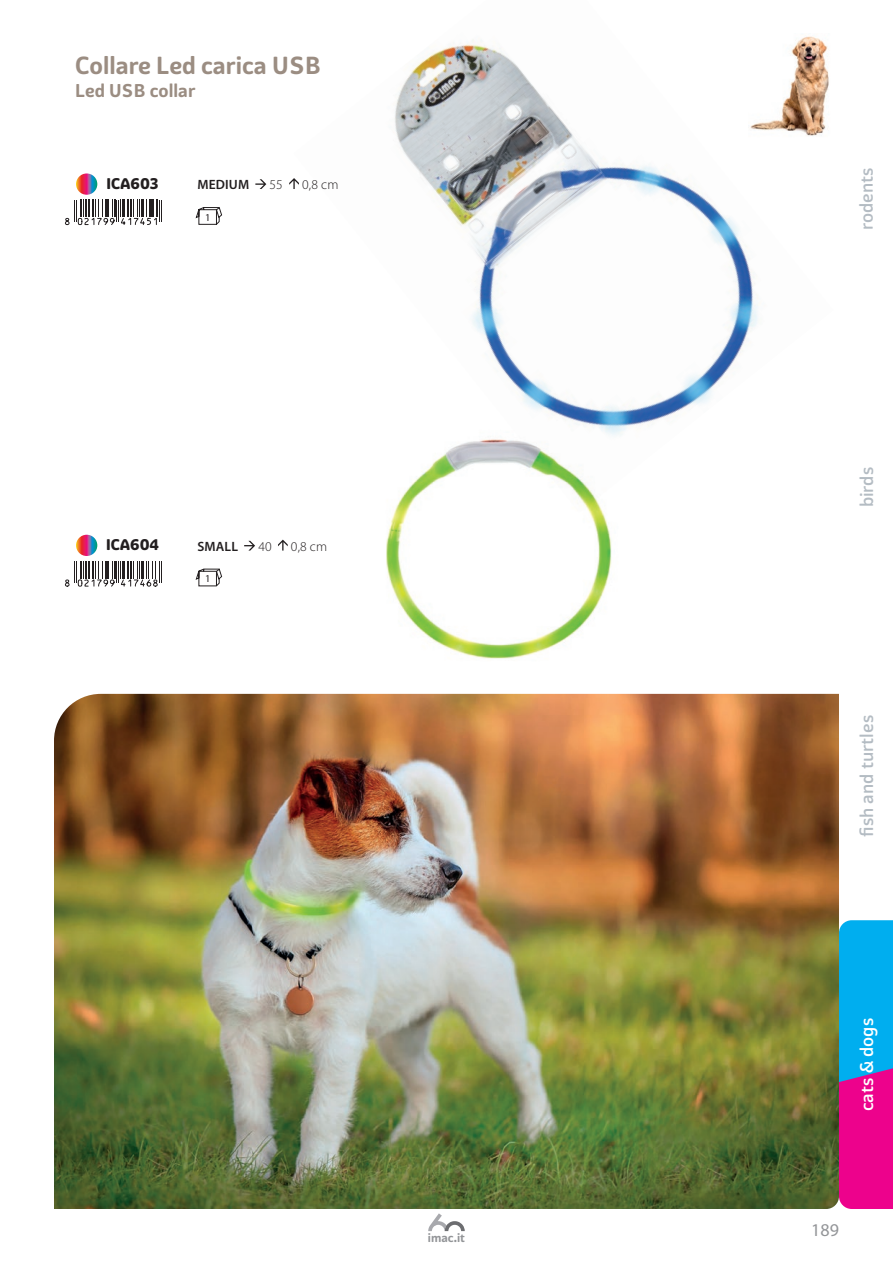
<style>
.page{position:relative;width:893px;height:1263px;background:#fff}
.page>*{position:absolute;margin:0;border:0;box-sizing:border-box;transform-origin:0 0}
.t1{font:700 24px "Graviola Soft";color:#9b8d82}
.t2{font:500 18px "Graviola Soft";color:#b4bcc3}
.t3{font:700 18px "Graviola Soft";color:#9b8d82}
.t4{font:500 18px "Graviola Soft";color:#fff}
.t5{font:18px "Myriad Pro";color:#939598}
.t6{font:800 15px "Graviola Soft";color:#231f20}
.t7{font:300 13.5px "Myriad Pro";letter-spacing:.01em;color:#231f20}
.t8{font:600 13.5px "Myriad Pro";letter-spacing:.01em;color:#231f20}
.t9{font:700 12px "Graviola Soft";color:#939598}
.t10{font:10.5px "Myriad Pro";color:#231f20}
</style>
<div class="page">
<img style="left:394px;top:36px;width:435px;height:390px">
<img style="left:386px;top:408px;width:254px;height:251px">
<svg style="left:196px;top:207px;width:26px;height:18px"></svg>
<svg style="left:76px;top:173px;width:21px;height:22px"></svg>
<svg style="left:255px;top:179px;width:11px;height:10px"></svg>
<svg style="left:289px;top:178px;width:10px;height:11px"></svg>
<svg style="left:65px;top:200px;width:97px;height:25px"></svg>
<svg style="left:196px;top:569px;width:26px;height:17px"></svg>
<svg style="left:76px;top:535px;width:21px;height:21px"></svg>
<svg style="left:244px;top:541px;width:11px;height:10px"></svg>
<svg style="left:278px;top:540px;width:10px;height:11px"></svg>
<svg style="left:65px;top:561px;width:97px;height:26px"></svg>
<img style="left:54px;top:694px;width:785px;height:515px">
<svg style="left:839px;top:920px;width:54px;height:289px;background:#6e5fc1"></svg>
<svg style="left:428px;top:1213px;width:37px;height:18px"></svg>
<h1 class="t1" style="left:75px;top:51px;width:247px">Collare Led carica USB</h1>
<p class="t3" style="left:75px;top:79px;width:122px">Led USB collar</p>
<p class="t6" style="left:106px;top:174px;width:54px">ICA603</p>
<p class="t8" style="left:197px;top:176px;width:53px">MEDIUM</p>
<p class="t7" style="left:270px;top:177px;width:15px">55</p>
<p class="t7" style="left:302px;top:177px;width:38px">0,8 cm</p>
<p class="t10" style="left:205px;top:211px;width:7px">1</p>
<p class="t6" style="left:106px;top:535px;width:54px">ICA604</p>
<p class="t8" style="left:197px;top:537px;width:42px">SMALL</p>
<p class="t7" style="left:258px;top:539px;width:15px">40</p>
<p class="t7" style="left:291px;top:539px;width:38px">0,8 cm</p>
<p class="t10" style="left:205px;top:572px;width:7px">1</p>
<p class="t9" style="left:428px;top:1230px;width:39px">imac.it</p>
<p class="t2" style="left:855px;top:230px;width:64px;rotate:-90deg">rodents</p>
<p class="t2" style="left:856px;top:507px;width:42px;rotate:-90deg">birds</p>
<p class="t2" style="left:856px;top:837px;width:123px;rotate:-90deg">fish and turtles</p>
<p class="t4" style="left:856px;top:1111px;width:95px;rotate:-90deg">cats &amp; dogs</p>
<p class="t5" style="left:811px;top:1219px;width:29px">189</p>
</div>
